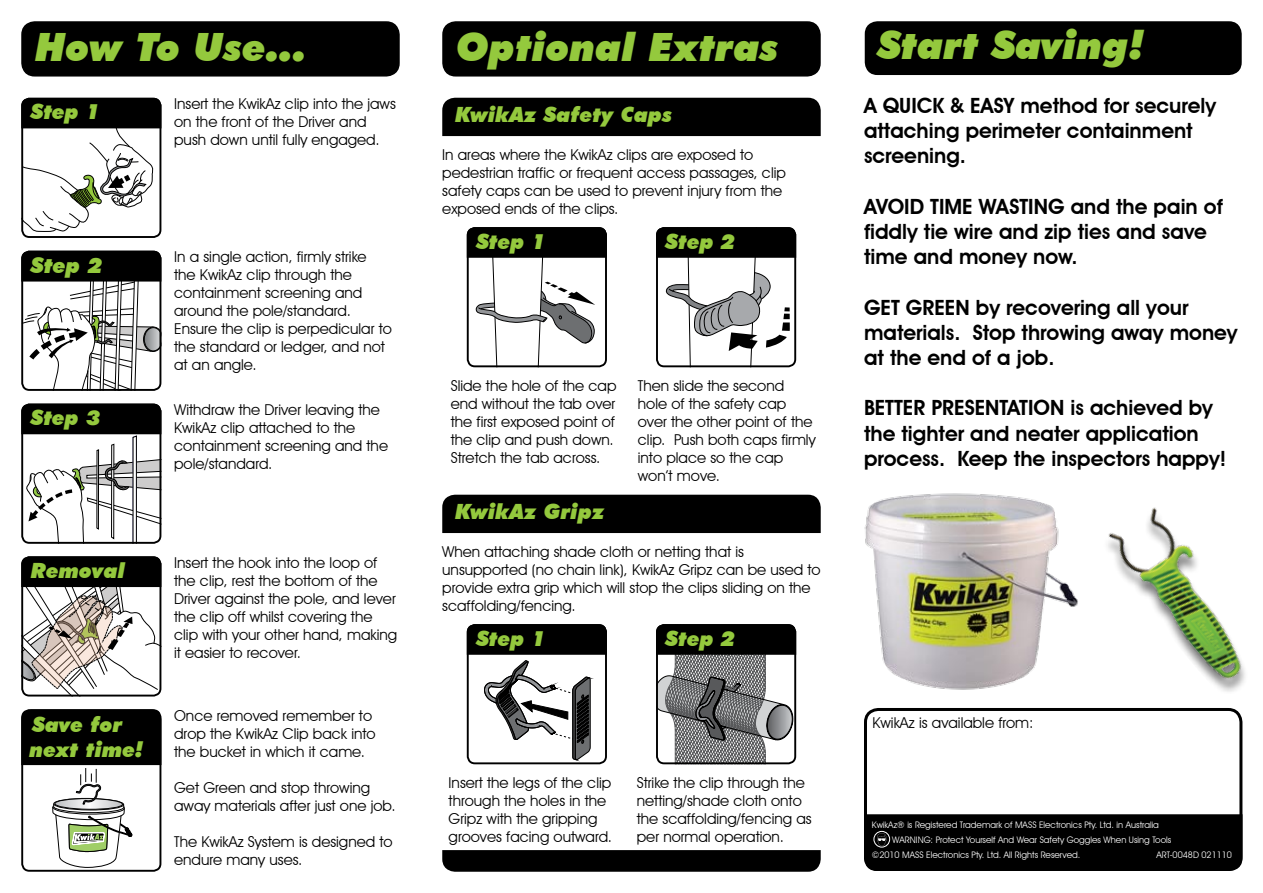
<style>
.page{position:relative;width:1263px;height:893px;background:#fff}
.page>*{position:absolute;margin:0;border:0;box-sizing:border-box;transform-origin:0 0}
.Title_Bar_Headings{font:italic 900 39px "Futura BT";color:#94c93d}
.Instruction_Bar_Head{font:italic 900 21.6px "Futura BT";color:#94c93d}
.Main_Text{font:600 21px/25.2px "Avant Garde IT Cby BT";color:#000}
.Instruction_Bar_Head-2{font:italic 900 21px/25.2px "Futura BT";color:#94c93d}
.Instructional_Text{font:15px/18px "Avant Garde IT Cby BT";color:#000}
.Black_Box_Info{font:9px "Avant Garde IT Cby BT";color:#fff}
</style>
<div class="page">
<div style="left:22px;top:22px;width:377px;height:54px;background:#000;border-radius:13px"></div>
<div style="left:21px;top:21px;width:379px;height:56px;border:2px solid #000;border-radius:13px"></div>
<div style="left:21px;top:98px;width:140px;height:140px;border:2px solid #000;border-radius:7px"></div>
<svg style="left:21px;top:98px;width:140px;height:134px"></svg>
<svg style="left:21px;top:251px;width:140px;height:140px"></svg>
<svg style="left:21px;top:404px;width:140px;height:140px"></svg>
<div style="left:442px;top:98px;width:379px;height:38px;background:#000"></div>
<svg style="left:21px;top:556px;width:140px;height:140px"></svg>
<svg style="left:21px;top:709px;width:140px;height:159px"></svg>
<div style="left:443px;top:22px;width:377px;height:54px;background:#000;border-radius:13px"></div>
<div style="left:442px;top:21px;width:379px;height:56px;border:2px solid #000;border-radius:13px"></div>
<svg style="left:467px;top:227px;width:140px;height:140px"></svg>
<svg style="left:656px;top:227px;width:140px;height:140px"></svg>
<div style="left:442px;top:495px;width:379px;height:38px;background:#000"></div>
<svg style="left:467px;top:624px;width:140px;height:140px"></svg>
<svg style="left:656px;top:624px;width:140px;height:140px"></svg>
<svg style="left:442px;top:850px;width:379px;height:22px"></svg>
<div style="left:865px;top:21px;width:377px;height:54px;background:#000;border-radius:13px"></div>
<img style="left:864px;top:493px;width:214px;height:197px">
<div style="left:864px;top:708px;width:378px;height:163px;border:3px solid #000;border-radius:13px"></div>
<div style="left:864px;top:814px;width:378px;height:57px;background:#000"></div>
<div style="left:1101px;top:508px;width:162px;height:211px;background:#fff"></div>
<img style="left:1087px;top:507px;width:158px;height:205px">
<p class="Title_Bar_Headings" style="left:35px;top:23px;width:272px">How To Use...</p>
<p class="Instruction_Bar_Head-2" style="left:31px;top:99px;width:71px">Step 1</p>
<p class="Instructional_Text" style="left:174px;top:95px;width:223px">Insert the KwikAz clip into the jaws on the front of the Driver and push down until fully engaged.</p>
<p class="Instruction_Bar_Head" style="left:31px;top:252px;width:73px">Step 2</p>
<p class="Instructional_Text" style="left:174px;top:248px;width:219px">In a single action, firmly strike the KwikAz clip through the containment screening and around the pole/standard.<br>Ensure the clip is perpedicular to the standard or ledger, and not at an angle.</p>
<p class="Instruction_Bar_Head-2" style="left:31px;top:405px;width:71px">Step 3</p>
<p class="Instructional_Text" style="left:174px;top:401px;width:215px">Withdraw the Driver leaving the<br>KwikAz clip attached to the containment screening and the pole/standard.</p>
<p class="Instruction_Bar_Head-2" style="left:31px;top:558px;width:96px">Removal</p>
<p class="Instructional_Text" style="left:174px;top:553px;width:224px">Insert the hook into the loop of the clip, rest the bottom of the<br>Driver against the pole, and lever the clip off whilst covering the clip with your other hand, making it easier to recover.</p>
<p class="Instruction_Bar_Head-2" style="left:30px;top:712px;width:115px">Save for next time!</p>
<p class="Instructional_Text" style="left:174px;top:706px;width:203px">Once removed remember to drop the KwikAz Clip back into the bucket in which it came.</p>
<p class="Instructional_Text" style="left:174px;top:778px;width:223px">Get Green and stop throwing away materials after just one job.</p>
<p class="Instructional_Text" style="left:174px;top:832px;width:220px">The KwikAz System is designed to endure many uses.</p>
<p class="Title_Bar_Headings" style="left:456px;top:23px;width:324px">Optional Extras</p>
<p class="Instruction_Bar_Head-2" style="left:455px;top:102px;width:219px">KwikAz Safety Caps</p>
<p class="Instructional_Text" style="left:442px;top:146px;width:345px">In areas where the KwikAz clips are exposed to pedestrian traffic or frequent access passages, clip safety caps can be used to prevent injury from the exposed ends of the clips.</p>
<p class="Instruction_Bar_Head-2" style="left:476px;top:228px;width:71px">Step 1</p>
<p class="Instruction_Bar_Head-2" style="left:666px;top:228px;width:71px">Step 2</p>
<p class="Instructional_Text" style="left:451px;top:377px;width:167px">Slide the hole of the cap end without the tab over the first exposed point of the clip and push down.<br>Stretch the tab across.</p>
<p class="Instructional_Text" style="left:638px;top:377px;width:179px">Then slide the second hole of the safety cap over the other point of the clip. Push both caps firmly into place so the cap won’t move.</p>
<p class="Instruction_Bar_Head-2" style="left:455px;top:499px;width:151px">KwikAz Gripz</p>
<p class="Instructional_Text" style="left:442px;top:543px;width:380px">When attaching shade cloth or netting that is unsupported (no chain link), KwikAz Gripz can be used to provide extra grip which will stop the clips sliding on the scaffolding/fencing.</p>
<p class="Instruction_Bar_Head-2" style="left:476px;top:625px;width:71px">Step 1</p>
<p class="Instruction_Bar_Head-2" style="left:666px;top:625px;width:71px">Step 2</p>
<p class="Instructional_Text" style="left:449px;top:774px;width:165px">Insert the legs of the clip through the holes in the<br>Gripz with the gripping grooves facing outward.</p>
<p class="Instructional_Text" style="left:637px;top:774px;width:176px">Strike the clip through the netting/shade cloth onto the scaffolding/fencing as per normal operation.</p>
<p class="Title_Bar_Headings" style="left:878px;top:22px;width:267px">Start Saving!</p>
<p class="Main_Text" style="left:864px;top:93px;width:354px">A QUICK &amp; EASY method for securely attaching perimeter containment screening.</p>
<p class="Main_Text" style="left:864px;top:194px;width:360px">AVOID TIME WASTING and the pain of fiddly tie wire and zip ties and save time and money now.</p>
<p class="Main_Text" style="left:864px;top:294px;width:375px">GET GREEN by recovering all your materials. Stop throwing away money at the end of a job.</p>
<p class="Main_Text" style="left:864px;top:395px;width:364px">BETTER PRESENTATION is achieved by the tighter and neater application process. Keep the inspectors happy!</p>
<p class="Instructional_Text" style="left:872px;top:713px;width:163px">KwikAz is available from:</p>
<p class="Black_Box_Info" style="left:872px;top:819px;width:289px">KwikAz® is Registered Trademark of MASS Electronics Pty. Ltd. in Australia</p>
<p class="Black_Box_Info" style="left:892px;top:834px;width:281px">WARNING: Protect Yourself And Wear Safety Goggles When Using Tools</p>
<p class="Black_Box_Info" style="left:872px;top:849px;width:210px">©2010 MASS Electronics Pty. Ltd. All Rights Reserved.</p>
<p class="Black_Box_Info" style="left:1156px;top:849px;width:77px">ART-0048D 021110</p>
</div>
